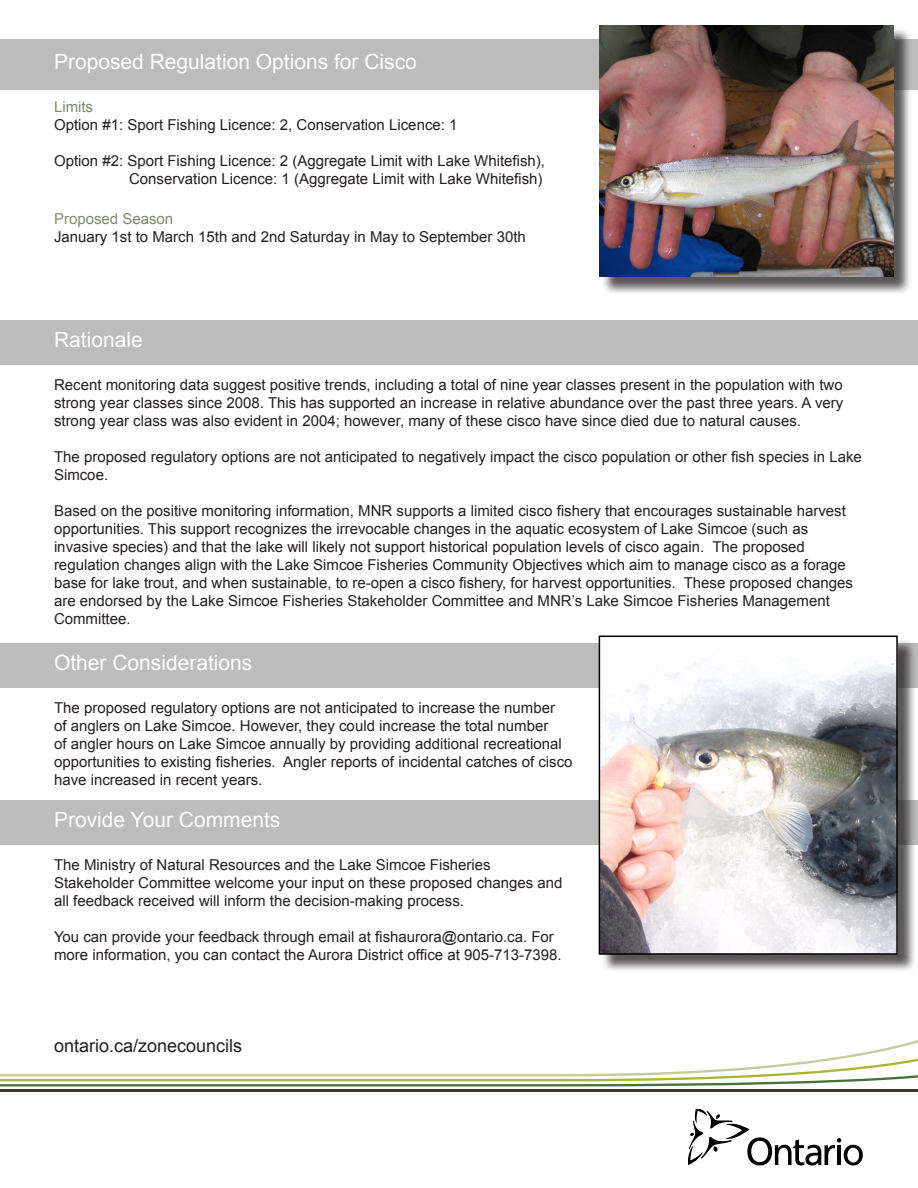
<style>
.page{position:relative;width:918px;height:1188px;background:#fff}
.page>*{position:absolute;margin:0;border:0;box-sizing:border-box;transform-origin:0 0}
.t1{font:21px "Arial";color:#fff}
.t2{font:18px "Arial";color:#231f20}
.t3{font:15px/18px "Arial";color:#231f20}
.t4{font:15px "Arial";color:#7e8b68}
</style>
<div class="page">
<div style="left:0;top:643px;width:918px;height:45px;background:#bdbcbc"></div>
<div style="left:0;top:320px;width:918px;height:45px;background:#bdbcbc"></div>
<hr style="left:0;top:1089px;width:918px;height:2px;background:#3d351f">
<svg style="left:0;top:1050px;width:918px;height:36px"></svg>
<svg style="left:688px;top:1109px;width:175px;height:56px"></svg>
<div style="left:0;top:39px;width:918px;height:50px;background:#bdbcbc"></div>
<div style="left:602px;top:27px;width:310px;height:268px;background:#231f20;opacity:.75"></div>
<img style="left:599px;top:25px;width:294px;height:251px">
<div style="left:0;top:800px;width:918px;height:45px;background:#bdbcbc"></div>
<div style="left:601px;top:638px;width:315px;height:335px;background:#231f20;opacity:.75"></div>
<img style="left:602px;top:639px;width:293px;height:313px">
<div style="left:599px;top:636px;width:299px;height:319px;border:2px solid #000"></div>
<p class="t1" style="left:54px;top:48px;width:364px">Proposed Regulation Options for Cisco</p>
<p class="t4" style="left:54px;top:97px;width:41px">Limits</p>
<p class="t3" style="left:54px;top:116px;width:405px">Option #1: Sport Fishing Licence: 2, Conservation Licence: 1</p>
<p class="t3" style="left:54px;top:152px;width:493px;text-align:right">Option #2: Sport Fishing Licence: 2 (Aggregate Limit with Lake Whitefish),<br>Conservation Licence: 1 (Aggregate Limit with Lake Whitefish)</p>
<p class="t4" style="left:54px;top:209px;width:121px">Proposed Season</p>
<p class="t3" style="left:54px;top:228px;width:473px">January 1st to March 15th and 2nd Saturday in May to September 30th</p>
<p class="t1" style="left:54px;top:326px;width:90px">Rationale</p>
<p class="t3" style="left:54px;top:376px;width:791px;text-align:justify">Recent monitoring data suggest positive trends, including a total of nine year classes present in the population with two strong year classes since 2008. This has supported an increase in relative abundance over the past three years. A very strong year class was also evident in 2004; however, many of these cisco have since died due to natural causes.</p>
<p class="t3" style="left:54px;top:448px;width:809px">The proposed regulatory options are not anticipated to negatively impact the cisco population or other fish species in Lake<br>Simcoe.</p>
<p class="t3" style="left:54px;top:502px;width:801px">Based on the positive monitoring information, MNR supports a limited cisco fishery that encourages sustainable harvest opportunities. This support recognizes the irrevocable changes in the aquatic ecosystem of Lake Simcoe (such as invasive species) and that the lake will likely not support historical population levels of cisco again. The proposed regulation changes align with the Lake Simcoe Fisheries Community Objectives which aim to manage cisco as a forage base for lake trout, and when sustainable, to re-open a cisco fishery, for harvest opportunities. These proposed changes are endorsed by the Lake Simcoe Fisheries Stakeholder Committee and MNR’s Lake Simcoe Fisheries Management Committee.</p>
<p class="t1" style="left:54px;top:648px;width:200px">Other Considerations</p>
<p class="t3" style="left:54px;top:699px;width:520px">The proposed regulatory options are not anticipated to increase the number<br>of anglers on Lake Simcoe. However, they could increase the total number<br>of angler hours on Lake Simcoe annually by providing additional recreational opportunities to existing fisheries. Angler reports of incidental catches of cisco have increased in recent years.</p>
<p class="t1" style="left:54px;top:806px;width:228px">Provide Your Comments</p>
<p class="t3" style="left:54px;top:856px;width:510px">The Ministry of Natural Resources and the Lake Simcoe Fisheries<br>Stakeholder Committee welcome your input on these proposed changes and all feedback received will inform the decision-making process.</p>
<p class="t3" style="left:54px;top:928px;width:509px">You can provide your feedback through email at fishaurora@ontario.ca. For more information, you can contact the Aurora District office at 905-713-7398.</p>
<p class="t2" style="left:54px;top:1034px;width:190px">ontario.ca/zonecouncils</p>
</div>
